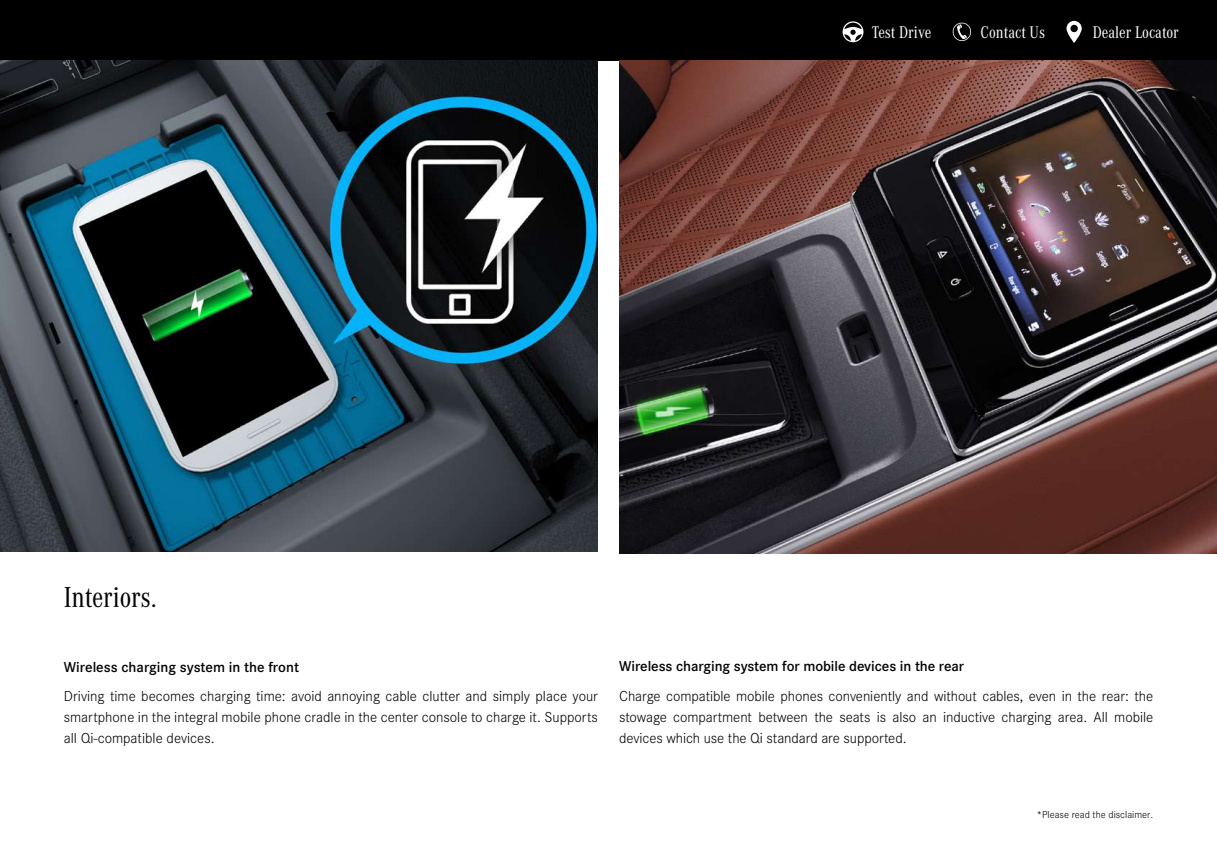
<style>
.page{position:relative;width:1217px;height:864px;background:#fff}
.page>*{position:absolute;margin:0;border:0;box-sizing:border-box;transform-origin:0 0}
.t1{font:30px "Corporate A Con";letter-spacing:-.005em;color:#000}
.t2{font:17.55px "Corporate A Con";color:#fff}
.t3{font:300 15px/21px "Corporate S";letter-spacing:-.005em;color:#000;text-align:justify}
.t4{font:600 15px "Corporate S";letter-spacing:-.005em;color:#000}
.t5{font:300 10.5px "Corporate S";color:#000}
</style>
<div class="page">
<div style="left:0;top:0;width:1216px;height:61px;background:#000"></div>
<svg style="left:842px;top:21px;width:21px;height:21px"></svg>
<svg style="left:1066px;top:21px;width:15px;height:22px"></svg>
<svg style="left:952px;top:22px;width:19px;height:19px"></svg>
<img style="left:0;top:61px;width:597px;height:490px">
<img style="left:619px;top:61px;width:597px;height:492px">
<p class="t2" style="left:871px;top:23px;width:61px">Test Drive</p>
<p class="t2" style="left:980px;top:23px;width:66px">Contact Us</p>
<p class="t2" style="left:1092px;top:23px;width:87px">Dealer Locator</p>
<h1 class="t1" style="left:64px;top:580px;width:94px">Interiors.</h1>
<p class="t4" style="left:64px;top:657px;width:237px">Wireless charging system in the front</p>
<p class="t3" style="left:64px;top:685px;width:535px">Driving time becomes charging time: avoid annoying cable clutter and simply place your smartphone in the integral mobile phone cradle in the center console to charge it. Supports all Qi-compatible devices.</p>
<p class="t4" style="left:619px;top:657px;width:346px">Wireless charging system for mobile devices in the rear</p>
<p class="t3" style="left:619px;top:685px;width:535px">Charge compatible mobile phones conveniently and without cables, even in the rear: the stowage compartment between the seats is also an inductive charging area. All mobile devices which use the Qi standard are supported.</p>
<p class="t5" style="left:1036px;top:808px;width:118px">*Please read the disclaimer.</p>
</div>
